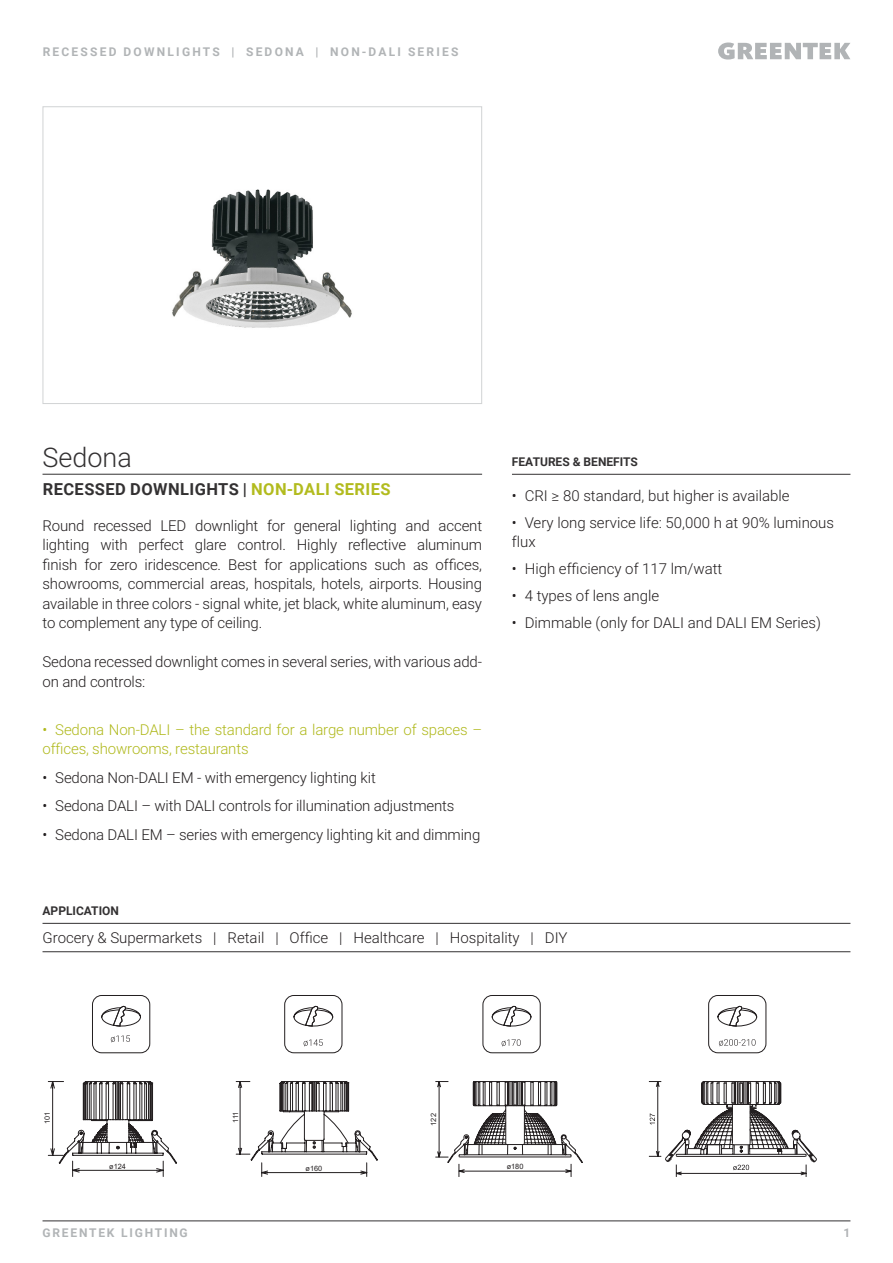
<style>
.page{position:relative;width:893px;height:1263px;background:#fff}
.page>*{position:absolute;margin:0;border:0;box-sizing:border-box;transform-origin:0 0}
.t1{font:300 27px "Roboto";color:#333132}
.t2{font:700 16.5px "Roboto";letter-spacing:.025em;color:#333132}
.t3{font:300 15px/19.5px "Roboto";letter-spacing:-.01em;color:#231f20}
.t4{font:300 15px/19.5px "Roboto";letter-spacing:-.01em;color:#b0b91d}
.t5{font:700 12px "Roboto";letter-spacing:.185em;color:#b1b4b6}
.t6{font:700 12px "Roboto";color:#333132}
.t7{font:700 12px "Roboto";letter-spacing:.15em;color:#b1b4b6}
.t8{font:7.35px "Arial";color:#231f20}
.s1{color:#b2bb1e}
</style>
<div class="page">
<svg style="left:718px;top:43px;width:132px;height:17px"></svg>
<hr style="left:43px;top:1220px;width:807px;height:1px;background:#333132">
<img style="left:172px;top:189px;width:180px;height:139px">
<div style="left:43px;top:106px;width:439px;height:298px;border:1px solid #d1d3d4"></div>
<hr style="left:43px;top:474px;width:439px;height:1px;background:#333132">
<hr style="left:43px;top:923px;width:807px;height:1px;background:#333132">
<svg style="left:719px;top:1039px;width:36px;height:7px"></svg>
<svg style="left:502px;top:1039px;width:19px;height:7px"></svg>
<svg style="left:304px;top:1039px;width:19px;height:7px"></svg>
<svg style="left:111px;top:1035px;width:19px;height:7px"></svg>
<hr style="left:512px;top:474px;width:338px;height:1px;background:#333132">
<hr style="left:43px;top:951px;width:807px;height:1px;background:#333132">
<div style="left:92px;top:995px;width:58px;height:58px;border:1px solid #231f20;border-radius:9px"></div>
<svg style="left:101px;top:1006px;width:40px;height:20px"></svg>
<div style="left:284px;top:995px;width:58px;height:58px;border:1px solid #231f20;border-radius:9px"></div>
<svg style="left:294px;top:1006px;width:39px;height:20px"></svg>
<div style="left:483px;top:995px;width:57px;height:58px;border:1px solid #231f20;border-radius:9px"></div>
<svg style="left:492px;top:1006px;width:39px;height:20px"></svg>
<div style="left:708px;top:995px;width:58px;height:58px;border:1px solid #231f20;border-radius:9px"></div>
<svg style="left:717px;top:1006px;width:40px;height:20px"></svg>
<svg style="left:47px;top:1081px;width:130px;height:96px"></svg>
<svg style="left:235px;top:1081px;width:143px;height:96px"></svg>
<svg style="left:435px;top:1081px;width:148px;height:96px"></svg>
<svg style="left:648px;top:1081px;width:169px;height:96px"></svg>
<p class="t5" style="left:43px;top:43px;width:417px">RECESSED DOWNLIGHTS | SEDONA | NON-DALI SERIES</p>
<h1 class="t1" style="left:43px;top:438px;width:91px">Sedona</h1>
<p class="t2" style="left:43px;top:478px;width:349px">RECESSED DOWNLIGHTS | <span class="s1">NON-DALI SERIES</span></p>
<p class="t3" style="left:43px;top:515px;width:441px;text-align:justify">Round recessed LED downlight for general lighting and accent lighting with perfect glare control. Highly reflective aluminum finish for zero iridescence. Best for applications such as offices, showrooms, commercial areas, hospitals, hotels, airports. Housing available in three colors - signal white, jet black, white aluminum, easy to complement any type of ceiling.</p>
<p class="t3" style="left:43px;top:651px;width:441px">Sedona recessed downlight comes in several series, with various add&shy;on and controls:</p>
<p class="t4" style="left:43px;top:719px;width:441px">• Sedona Non-DALI – the standard for a large number of spaces – offices, showrooms, restaurants</p>
<p class="t3" style="left:43px;top:767px;width:335px">• Sedona Non-DALI EM - with emergency lighting kit</p>
<p class="t3" style="left:43px;top:795px;width:413px">• Sedona DALI – with DALI controls for illumination adjustments</p>
<p class="t3" style="left:43px;top:824px;width:439px">• Sedona DALI EM – series with emergency lighting kit and dimming</p>
<p class="t6" style="left:512px;top:453px;width:127px">FEATURES &amp; BENEFITS</p>
<p class="t3" style="left:512px;top:485px;width:279px">• CRI ≥ 80 standard, but higher is available</p>
<p class="t3" style="left:512px;top:512px;width:324px">• Very long service life: 50,000 h at 90% luminous flux</p>
<p class="t3" style="left:512px;top:559px;width:212px">• High efficiency of 117 lm/watt</p>
<p class="t3" style="left:512px;top:586px;width:149px">• 4 types of lens angle</p>
<p class="t3" style="left:512px;top:613px;width:311px">• Dimmable (only for DALI and DALI EM Series)</p>
<p class="t6" style="left:43px;top:902px;width:78px">APPLICATION</p>
<p class="t3" style="left:43px;top:927px;width:526px">Grocery &amp; Supermarkets | Retail | Office | Healthcare | Hospitality | DIY</p>
<p class="t8" style="left:42px;top:1124px;width:14px;rotate:-90deg">101</p>
<p class="t8" style="left:231px;top:1123px;width:13px;rotate:-90deg">111</p>
<p class="t8" style="left:109px;top:1161px;width:18px">ø124</p>
<p class="t8" style="left:428px;top:1126px;width:14px;rotate:-90deg">122</p>
<p class="t8" style="left:306px;top:1163px;width:18px">ø160</p>
<p class="t8" style="left:507px;top:1161px;width:18px">ø180</p>
<p class="t7" style="left:43px;top:1224px;width:147px">GREENTEK LIGHTING</p>
<p class="t5" style="left:844px;top:1224px;width:8px">1</p>
</div>
